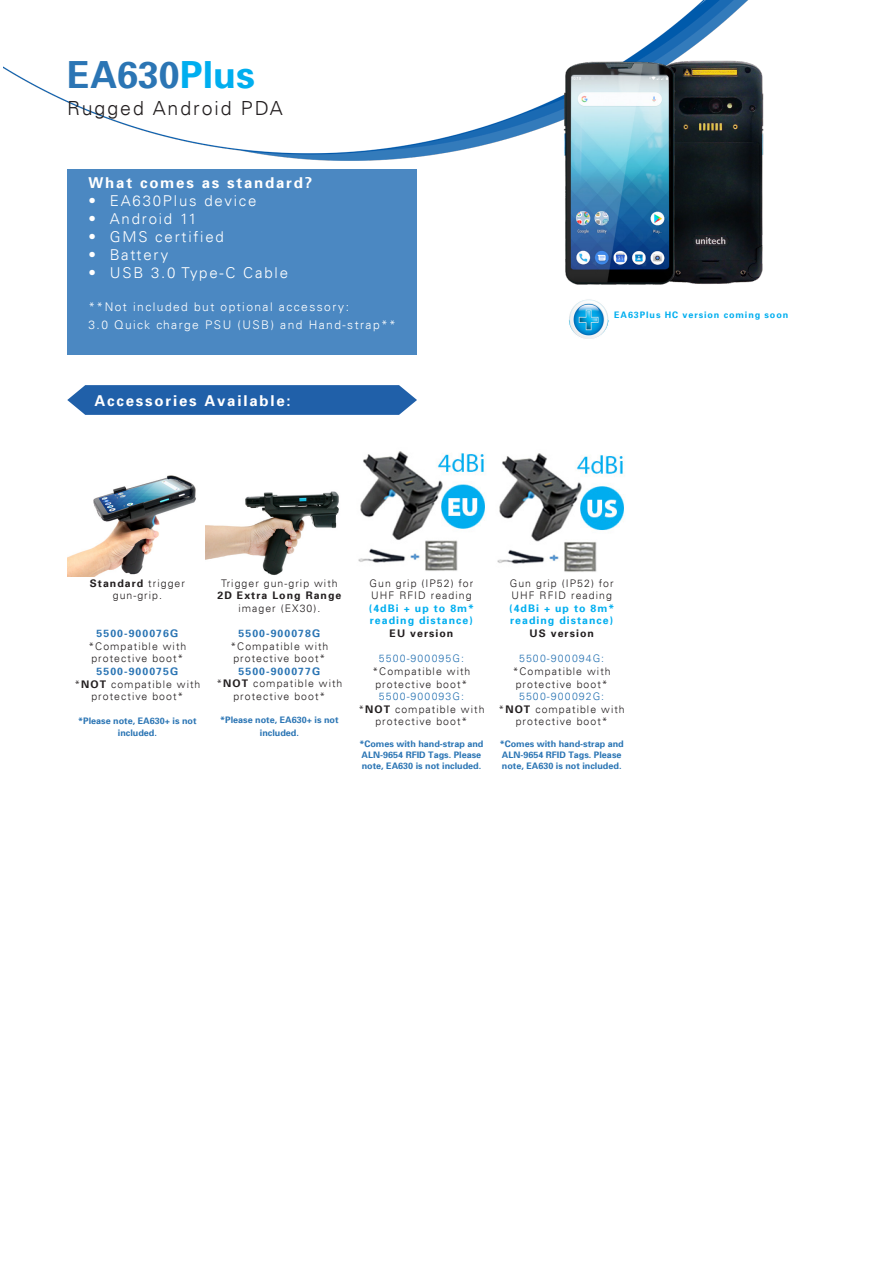
<style>
.page{position:relative;width:893px;height:1263px;background:#fff}
.page>*{position:absolute;margin:0;border:0;box-sizing:border-box;transform-origin:0 0}
.t1{font:700 37.5px "Univers 65";color:#2b75b4}
.t2{font:300 19.5px "Univers LT";letter-spacing:.1em;color:#231f20}
.t3{font:300 15px "Univers LT";letter-spacing:.12em;color:#fff}
.t4{font:700 15px "Univers 65";letter-spacing:.12em;color:#fff}
.t5{font:300 12px/18px "Univers LT";letter-spacing:.12em;color:#fff}
.t6{font:300 10.5px/12.6px "Univers LT";letter-spacing:.1em;color:#231f20;text-align:center}
.t7{font:700 10.5px/12.6px "Univers 65";letter-spacing:.1em;color:#231f20;text-align:center}
.t8{font:700 10.5px/12.6px "Univers 65";letter-spacing:.1em;color:#00aeef}
.t9{font:700 9px/10.8px "Univers 65";color:#2b75b4;text-align:center}
.t10{font:700 9px "Univers 65";letter-spacing:.1em;color:#00aeef}
.s1{color:#00aeef}
.s2{font-family:"Univers LT";font-weight:300}
.s3{font-family:"Univers 65";font-weight:700;color:#2b75b4}
.s4{font-family:"Univers 65";font-weight:700}
.s5{font-family:"Univers 65";font-weight:700;color:#00aeef}
.s6{color:#2b75b4}
</style>
<div class="page">
<img style="left:3px;top:0;width:745px;height:161px">
<img style="left:67px;top:475px;width:129px;height:101px">
<img style="left:205px;top:491px;width:134px;height:84px">
<div style="left:67px;top:169px;width:350px;height:186px;background:#4b88c2"></div>
<svg style="left:67px;top:385px;width:350px;height:30px;background:#2d69ae"></svg>
<img style="left:358px;top:451px;width:127px;height:120px">
<img style="left:497px;top:453px;width:127px;height:119px">
<img style="left:528px;top:43px;width:236px;height:242px">
<img style="left:568px;top:299px;width:41px;height:41px;border-radius:20px">
<div style="left:567px;top:298px;width:43px;height:42px;border:1px solid #fff;border-radius:50%"></div>
<p class="t1" style="left:67px;top:50px;width:189px">EA630<span class="s1">Plus</span></p>
<p class="t2" style="left:67px;top:96px;width:217px">Rugged Android PDA</p>
<p class="t4" style="left:89px;top:173px;width:225px">What comes as standard?</p>
<p class="t3" style="left:89px;top:192px;width:170px">• EA630Plus device</p>
<p class="t3" style="left:89px;top:210px;width:110px">• Android 11</p>
<p class="t3" style="left:89px;top:228px;width:137px">• GMS certified</p>
<p class="t3" style="left:89px;top:246px;width:81px">• Battery</p>
<p class="t3" style="left:89px;top:264px;width:201px">• USB 3.0 Type-C Cable</p>
<p class="t5" style="left:89px;top:298px;width:309px">**Not included but optional accessory:<br>3.0 Quick charge PSU (USB) and Hand-strap**</p>
<p class="t4" style="left:95px;top:391px;width:198px">Accessories Available:</p>
<p class="t10" style="left:614px;top:309px;width:176px">EA63Plus HC version coming soon</p>
<p class="t7" style="left:90px;top:576px;width:97px">Standard <span class="s2">trigger</span></p>
<p class="t6" style="left:113px;top:589px;width:51px">gun-grip.</p>
<p class="t6" style="left:88px;top:627px;width:100px"><span class="s3">5500-900076G </span>*Compatible with</p>
<p class="t6" style="left:91px;top:652px;width:93px">protective boot*</p>
<p class="t6" style="left:74px;top:665px;width:128px"><span class="s3">5500-900075G<br></span>*<span class="s4">NOT</span> compatible with</p>
<p class="t6" style="left:91px;top:690px;width:93px">protective boot*</p>
<p class="t9" style="left:78px;top:714px;width:120px;line-height:12.6px">*Please note, EA630+ is not included.</p>
<p class="t6" style="left:221px;top:577px;width:118px">Trigger gun-grip with</p>
<p class="t7" style="left:217px;top:589px;width:125px">2D Extra Long Range <span class="s2">imager (EX30).</span></p>
<p class="t6" style="left:230px;top:627px;width:100px"><span class="s3">5500-900078G </span>*Compatible with</p>
<p class="t6" style="left:233px;top:652px;width:93px">protective boot*</p>
<p class="t6" style="left:216px;top:665px;width:128px"><span class="s3">5500-900077G<br></span>*<span class="s4">NOT</span> compatible with</p>
<p class="t6" style="left:233px;top:690px;width:93px">protective boot*</p>
<p class="t9" style="left:220px;top:714px;width:120px;line-height:12.6px">*Please note, EA630+ is not included.</p>
<p class="t6" style="left:369px;top:577px;width:107px;text-align:left">Gun grip (IP52) for<br>UHF RFID reading <span class="s5">(4dBi + up to 8m* reading distance)</span></p>
<p class="t7" style="left:390px;top:627px;width:65px">EU version</p>
<p class="t6" style="left:372px;top:652px;width:100px"><span class="s6">5500-900095G: </span>*Compatible with</p>
<p class="t6" style="left:375px;top:677px;width:93px">protective boot*</p>
<p class="t6" style="left:358px;top:690px;width:128px"><span class="s6">5500-900093G:<br></span>*<span class="s4">NOT</span> compatible with</p>
<p class="t6" style="left:375px;top:715px;width:93px">protective boot*</p>
<p class="t9" style="left:359px;top:738px;width:126px;text-align:left">*Comes with hand-strap and<br>ALN-9654 RFID Tags. Please note, EA630 is not included.</p>
<p class="t6" style="left:510px;top:577px;width:105px;text-align:left">Gun grip (IP52) for<br>UHF RFID reading</p>
<p class="t8" style="left:509px;top:601px;width:107px">(4dBi + up to 8m* reading distance)</p>
<p class="t7" style="left:530px;top:627px;width:66px">US version</p>
<p class="t6" style="left:513px;top:652px;width:100px"><span class="s6">5500-900094G: </span>*Compatible with</p>
<p class="t6" style="left:516px;top:677px;width:93px">protective boot*</p>
<p class="t6" style="left:499px;top:690px;width:128px"><span class="s6">5500-900092G:<br></span>*<span class="s4">NOT</span> compatible with</p>
<p class="t6" style="left:516px;top:715px;width:93px">protective boot*</p>
<p class="t9" style="left:500px;top:738px;width:126px;text-align:left">*Comes with hand-strap and<br>ALN-9654 RFID Tags. Please note, EA630 is not included.</p>
</div>
